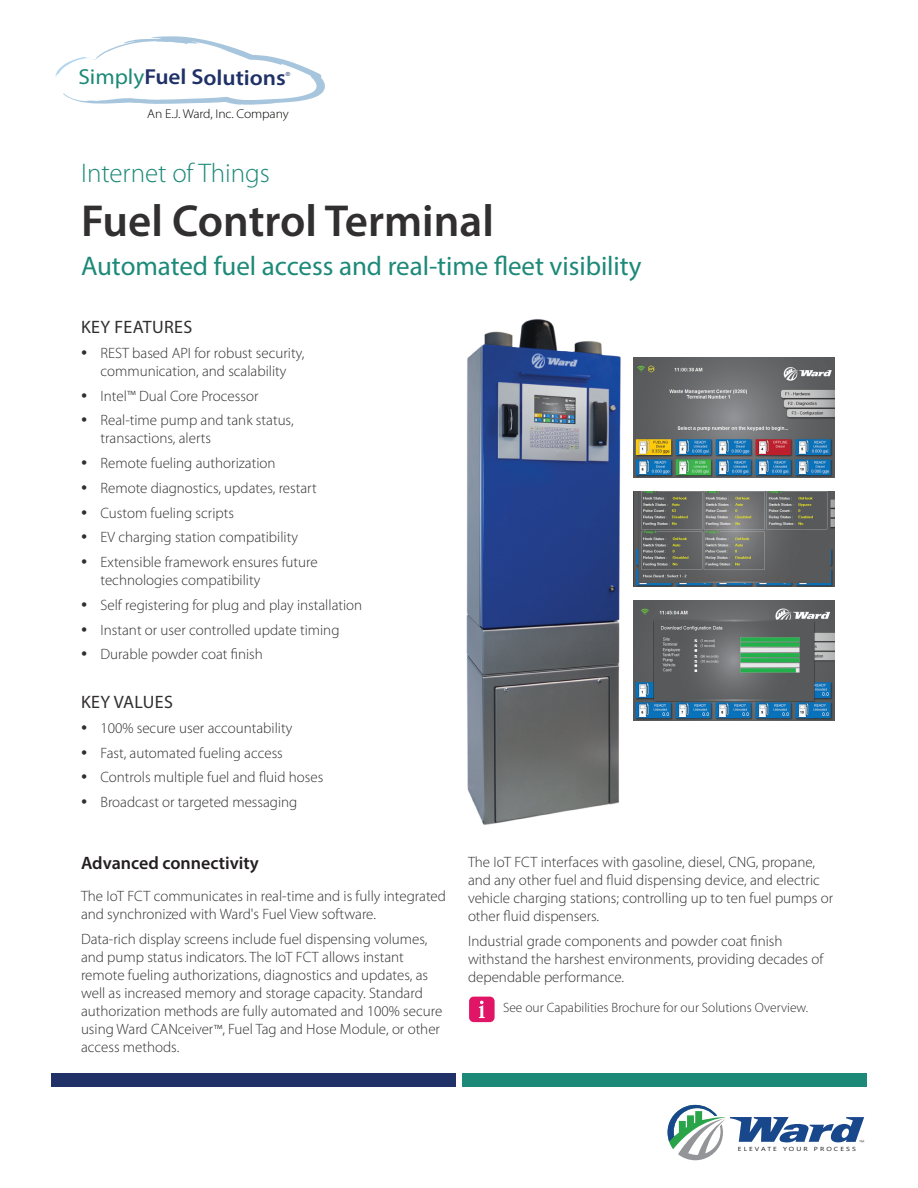
<style>
.page{position:relative;width:918px;height:1188px;background:#fff}
.page>*{position:absolute;margin:0;border:0;box-sizing:border-box;transform-origin:0 0}
.t1{font:600 45px "Myriad Pro";color:#312f30}
.t2{font:27px "Myriad Pro";color:#1d8978}
.t3{font:300 27px "Myriad Pro";color:#1d8978}
.t4{font:600 21.75px "Myriad Pro";letter-spacing:-.005em;color:#1f3167;scale:1.06 1}
.t5{font:600 18px "Myriad Pro";color:#231f20}
.t6{font:18px "Myriad Pro";letter-spacing:.02em;color:#312f30}
.t7{font:300 15px/18px "Myriad Pro";color:#312f30}
.t8{font:300 13.5px "Myriad Pro";color:#312f30}
.t9{font:300 12.75px "Myriad Pro";letter-spacing:-.01em;color:#040503;scale:1.06 1}
.t10{font:300 6.9px "Myriad Pro";color:#231f20;scale:1.23 1}
.t11{font:5.85px "Segoe UI Variable";letter-spacing:.29em;color:#231f20;scale:1.23 1}
.t12{font:5.55px "Arial";color:#1f3266;scale:1.06 1}
.s1{font-weight:400;color:#1d8978}
</style>
<div class="page">
<svg style="left:55px;top:36px;width:270px;height:69px"></svg>
<svg style="left:668px;top:1105px;width:196px;height:55px"></svg>
<div style="left:51px;top:1073px;width:405px;height:14px;background:#1f3167"></div>
<div style="left:462px;top:1073px;width:405px;height:14px;background:#1d8978"></div>
<img style="left:466px;top:319px;width:155px;height:506px">
<svg style="left:469px;top:997px;width:26px;height:25px"></svg>
<img style="left:634px;top:600px;width:200px;height:121px">
<img style="left:634px;top:491px;width:200px;height:96px">
<img style="left:634px;top:358px;width:200px;height:120px">
<h3 class="t4" style="left:79px;top:63px;width:197px"><span class="s1">Simply</span>Fuel Solutions</h3>
<p class="t12" style="left:286px;top:70px;width:6px">®</p>
<p class="t9" style="left:147px;top:106px;width:135px">An E.J. Ward, Inc. Company</p>
<h2 class="t3" style="left:81px;top:157px;width:190px">Internet of Things</h2>
<h1 class="t1" style="left:81px;top:193px;width:414px">Fuel Control Terminal</h1>
<h2 class="t2" style="left:81px;top:250px;width:562px">Automated fuel access and real-time fleet visibility</h2>
<p class="t6" style="left:81px;top:316px;width:113px">KEY FEATURES</p>
<p class="t7" style="left:100px;top:344px;width:206px">REST based API for robust security, communication, and scalability</p>
<p class="t7" style="left:100px;top:383px;width:195px;line-height:24.8px">Intel™ Dual Core Processor<br>Real-time pump and tank status,</p>
<p class="t7" style="left:100px;top:426px;width:219px;line-height:24.8px">transactions, alerts<br>Remote fueling authorization<br>Remote diagnostics, updates, restart<br>Custom fueling scripts<br>EV charging station compatibility<br>Extensible framework ensures future</p>
<p class="t7" style="left:100px;top:568px;width:263px;line-height:24.8px">technologies compatibility<br>Self registering for plug and play installation Instant or user controlled update timing Durable powder coat finish</p>
<p class="t6" style="left:81px;top:691px;width:93px">KEY VALUES</p>
<p class="t7" style="left:100px;top:715px;width:224px;line-height:24.8px">100% secure user accountability<br>Fast, automated fueling access Controls multiple fuel and fluid hoses Broadcast or targeted messaging</p>
<p class="t5" style="left:81px;top:852px;width:179px">Advanced connectivity</p>
<p class="t7" style="left:81px;top:887px;width:367px">The IoT FCT communicates in real-time and is fully integrated and synchronized with Ward's Fuel View software.</p>
<p class="t7" style="left:81px;top:930px;width:363px">Data-rich display screens include fuel dispensing volumes, and pump status indicators. The IoT FCT allows instant remote fueling authorizations, diagnostics and updates, as well as increased memory and storage capacity. Standard authorization methods are fully automated and 100% secure using Ward CANceiver™, Fuel Tag and Hose Module, or other access methods.</p>
<p class="t7" style="left:468px;top:853px;width:367px">The IoT FCT interfaces with gasoline, diesel, CNG, propane, and any other fuel and fluid dispensing device, and electric vehicle charging stations; controlling up to ten fuel pumps or other fluid dispensers.</p>
<p class="t7" style="left:468px;top:932px;width:357px">Industrial grade components and powder coat finish withstand the harshest environments, providing decades of dependable performance.</p>
<p class="t8" style="left:503px;top:999px;width:307px">See our Capabilities Brochure for our Solutions Overview.</p>
<p class="t10" style="left:859px;top:1138px;width:6px">™</p>
<p class="t11" style="left:738px;top:1145px;width:98px">ELEVATE YOUR PROCESS</p>
</div>
